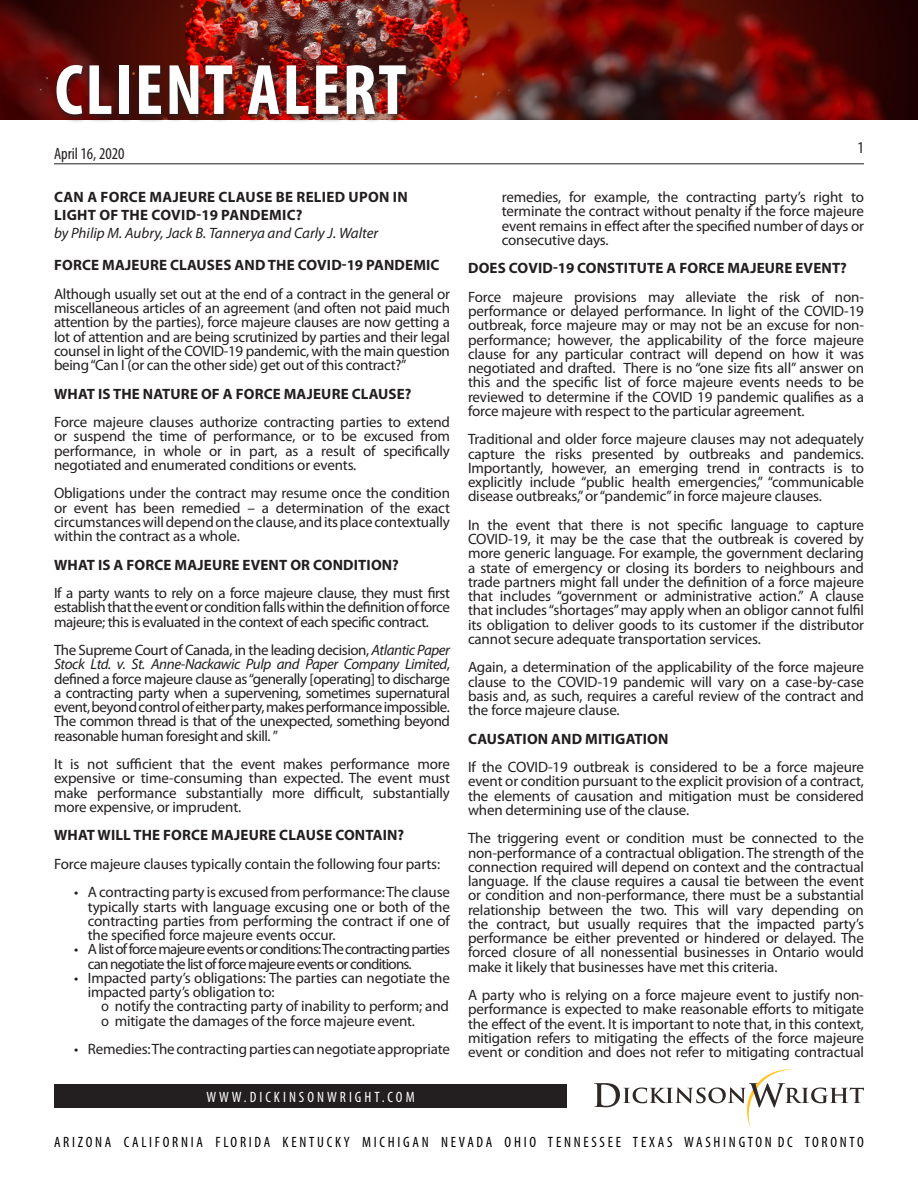
<style>
.page{position:relative;width:918px;height:1188px;background:#fff}
.page>*{position:absolute;margin:0;border:0;box-sizing:border-box;transform-origin:0 0}
.t1{font:700 condensed 72px "Myriad Pro";letter-spacing:.03em;color:#fff}
.t2{font:condensed 16.5px "Myriad Pro";color:#231f20}
.t3{font:15px/14.2px "Myriad Pro";letter-spacing:-.01em;color:#231f20;text-align:justify}
.t4{font:700 15px/18px "Myriad Pro";letter-spacing:.01em;color:#231f20}
.t5{font:15px/14.2px "Myriad Pro";letter-spacing:-.05em;color:#231f20}
.t6{font:condensed 15px "Myriad Pro";letter-spacing:.18em;color:#000}
.t7{font:condensed 15px "Myriad Pro";letter-spacing:.2em;color:#fff}
.s1{font-weight:400;font-style:italic}
.s2{font-style:italic}
</style>
<div class="page">
<div style="left:54px;top:1084px;width:513px;height:24px;background:#231f20"></div>
<svg style="left:594px;top:1069px;width:270px;height:59px"></svg>
<hr style="left:54px;top:163px;width:810px;height:1px;background:#231f20">
<img style="left:0;top:0;width:918px;height:120px">
<img style="left:52px;top:61px;width:362px;height:61px">
<h1 class="t1" style="left:55px;top:45px;width:353px">CLIENT ALERT</h1>
<p class="t2" style="left:54px;top:144px;width:72px">April 16, 2020</p>
<p class="t4" style="left:54px;top:188px;width:355px">CAN A FORCE MAJEURE CLAUSE BE RELIED UPON IN<br>LIGHT OF THE COVID-19 PANDEMIC?<br><span class="s1">by Philip M. Aubry, Jack B. Tannerya and Carly J. Walter</span></p>
<p class="t4" style="left:54px;top:256px;width:387px">FORCE MAJEURE CLAUSES AND THE COVID-19 PANDEMIC</p>
<p class="t3" style="left:54px;top:286px;width:398px">Although usually set out at the end of a contract in the general or miscellaneous articles of an agreement (and often not paid much attention by the parties), force majeure clauses are now getting a lot of attention and are being scrutinized by parties and their legal counsel in light of the COVID-19 pandemic, with the main question being “Can I (or can the other side) get out of this contract?”</p>
<p class="t4" style="left:54px;top:384px;width:359px">WHAT IS THE NATURE OF A FORCE MAJEURE CLAUSE?</p>
<p class="t3" style="left:54px;top:415px;width:398px">Force majeure clauses authorize contracting parties to extend or suspend the time of performance, or to be excused from performance, in whole or in part, as a result of specifically negotiated and enumerated conditions or events.</p>
<p class="t3" style="left:54px;top:486px;width:398px">Obligations under the contract may resume once the condition or event has been remedied – a determination of the exact circumstances will depend on the clause, and its place contextually within the contract as a whole.</p>
<p class="t4" style="left:54px;top:555px;width:346px">WHAT IS A FORCE MAJEURE EVENT OR CONDITION?</p>
<p class="t3" style="left:54px;top:586px;width:398px">If a party wants to rely on a force majeure clause, they must first establish that the event or condition falls within the definition of force majeure; this is evaluated in the context of each specific contract.</p>
<p class="t3" style="left:54px;top:643px;width:398px">The Supreme Court of Canada, in the leading decision, <span class="s2">Atlantic Paper Stock Ltd. v. St. Anne-Nackawic Pulp and Paper Company Limited</span>, defined a force majeure clause as “generally [operating] to discharge a contracting party when a supervening, sometimes supernatural event, beyond control of either party, makes performance impossible.<br>The common thread is that of the unexpected, something beyond reasonable human foresight and skill. ”</p>
<p class="t3" style="left:54px;top:757px;width:398px">It is not sufficient that the event makes performance more expensive or time-consuming than expected. The event must make performance substantially more difficult, substantially more expensive, or imprudent.</p>
<p class="t4" style="left:54px;top:826px;width:351px">WHAT WILL THE FORCE MAJEURE CLAUSE CONTAIN?</p>
<p class="t3" style="left:54px;top:856px;width:388px">Force majeure clauses typically contain the following four parts:</p>
<p class="t3" style="left:88px;top:885px;width:364px;text-indent:-14px">• A contracting party is excused from performance: The clause typically starts with language excusing one or both of the contracting parties from performing the contract if one of the specified force majeure events occur.</p>
<p class="t5" style="left:88px;top:942px;width:364px;text-indent:-14px">• A list of force majeure events or conditions: The contracting parties can negotiate the list of force majeure events or conditions.</p>
<p class="t3" style="left:88px;top:970px;width:364px;text-indent:-14px">• Impacted party’s obligations: The parties can negotiate the impacted party’s obligation to:</p>
<p class="t3" style="left:101px;top:999px;width:349px">Ĕ notify the contracting party of inability to perform; and</p>
<p class="t3" style="left:101px;top:1013px;width:315px">Ĕ mitigate the damages of the force majeure event.</p>
<p class="t3" style="left:74px;top:1042px;width:377px">• Remedies: The contracting parties can negotiate appropriate</p>
<p class="t2" style="left:858px;top:138px;width:8px">1</p>
<p class="t3" style="left:502px;top:190px;width:364px">remedies, for example, the contracting party’s right to terminate the contract without penalty if the force majeure event remains in effect after the specified number of days or consecutive days.</p>
<p class="t4" style="left:468px;top:259px;width:380px">DOES COVID-19 CONSTITUTE A FORCE MAJEURE EVENT?</p>
<p class="t3" style="left:468px;top:289px;width:398px">Force majeure provisions may alleviate the risk of non&shy;performance or delayed performance. In light of the COVID-19 outbreak, force majeure may or may not be an excuse for non&shy;performance; however, the applicability of the force majeure clause for any particular contract will depend on how it was negotiated and drafted. There is no “one size fits all” answer on this and the specific list of force majeure events needs to be reviewed to determine if the COVID 19 pandemic qualifies as a force majeure with respect to the particular agreement.</p>
<p class="t3" style="left:468px;top:432px;width:397px">Traditional and older force majeure clauses may not adequately capture the risks presented by outbreaks and pandemics.<br>Importantly, however, an emerging trend in contracts is to explicitly include “public health emergencies,” “communicable disease outbreaks,” or “pandemic” in force majeure clauses.</p>
<p class="t3" style="left:468px;top:517px;width:398px">In the event that there is not specific language to capture COVID-19, it may be the case that the outbreak is covered by more generic language. For example, the government declaring a state of emergency or closing its borders to neighbours and trade partners might fall under the definition of a force majeure that includes “government or administrative action.” A clause that includes “shortages” may apply when an obligor cannot fulfil its obligation to deliver goods to its customer if the distributor cannot secure adequate transportation services.</p>
<p class="t3" style="left:468px;top:660px;width:398px">Again, a determination of the applicability of the force majeure clause to the COVID-19 pandemic will vary on a case-by-case basis and, as such, requires a careful review of the contract and the force majeure clause.</p>
<p class="t4" style="left:468px;top:729px;width:202px">CAUSATION AND MITIGATION</p>
<p class="t3" style="left:468px;top:760px;width:398px">If the COVID-19 outbreak is considered to be a force majeure event or condition pursuant to the explicit provision of a contract, the elements of causation and mitigation must be considered when determining use of the clause.</p>
<p class="t3" style="left:468px;top:831px;width:398px">The triggering event or condition must be connected to the non-performance of a contractual obligation. The strength of the connection required will depend on context and the contractual language. If the clause requires a causal tie between the event or condition and non-performance, there must be a substantial relationship between the two. This will vary depending on the contract, but usually requires that the impacted party’s performance be either prevented or hindered or delayed. The forced closure of all nonessential businesses in Ontario would make it likely that businesses have met this criteria.</p>
<p class="t3" style="left:468px;top:988px;width:398px">A party who is relying on a force majeure event to justify non&shy;performance is expected to make reasonable efforts to mitigate the effect of the event. It is important to note that, in this context, mitigation refers to mitigating the effects of the force majeure event or condition and does not refer to mitigating contractual</p>
<p class="t7" style="left:206px;top:1088px;width:210px">WWW.DICKINSONWRIGHT.COM</p>
<p class="t6" style="left:54px;top:1133px;width:811px">ARIZONA CALIFORNIA FLORIDA KENTUCKY MICHIGAN NEVADA OHIO TENNESSEE TEXAS WASHINGTON DC TORONTO</p>
</div>
